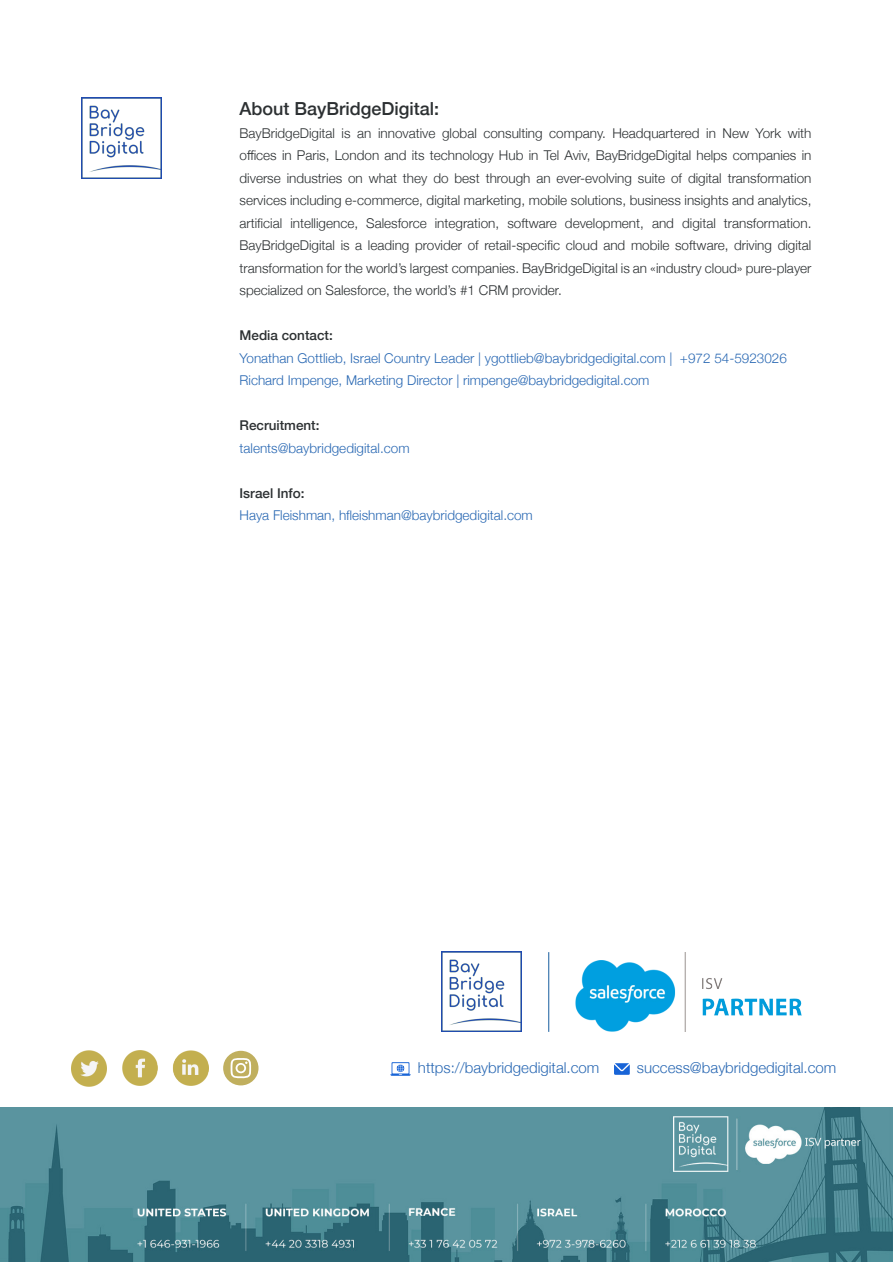
<style>
.page{position:relative;width:893px;height:1263px;background:#fff}
.page>*{position:absolute;margin:0;border:0;box-sizing:border-box;transform-origin:0 0}
.t1{font:500 18px "Helvetica Neue";color:#2c3032}
.t2{font:300 15px "Helvetica Neue";color:#2968b3}
.t3{font:300 13.5px/22.5px "Helvetica Neue";color:#2c3032;text-align:justify}
.t4{font:300 13.5px "Helvetica Neue";color:#2968b3}
.t5{font:500 13.5px "Helvetica Neue";color:#2c3032}
</style>
<div class="page">
<img style="left:0;top:1107px;width:893px;height:155px">
<img style="left:391px;top:1062px;width:19px;height:13px">
<img style="left:614px;top:1064px;width:15px;height:10px">
<img style="left:71px;top:1051px;width:36px;height:35px">
<img style="left:122px;top:1051px;width:36px;height:34px">
<img style="left:173px;top:1051px;width:35px;height:34px">
<div style="left:223px;top:1051px;width:35px;height:34px;background:#c0af5e;border-radius:50%"></div>
<svg style="left:230px;top:1058px;width:21px;height:20px"></svg>
<img style="left:441px;top:951px;width:80px;height:81px">
<img style="left:575px;top:952px;width:227px;height:80px">
<hr style="left:548px;top:952px;width:1px;height:80px;background:#175d9e">
<img style="left:82px;top:98px;width:80px;height:80px">
<p class="t1" style="left:239px;top:94px;width:201px">About BayBridgeDigital:</p>
<p class="t3" style="left:239px;top:121px;width:573px">BayBridgeDigital is an innovative global consulting company. Headquartered in New York with offices in Paris, London and its technology Hub in Tel Aviv, BayBridgeDigital helps companies in diverse industries on what they do best through an ever-evolving suite of digital transformation services including e-commerce, digital marketing, mobile solutions, business insights and analytics, artificial intelligence, Salesforce integration, software development, and digital transformation.<br>BayBridgeDigital is a leading provider of retail-specific cloud and mobile software, driving digital transformation for the world’s largest companies. BayBridgeDigital is an «industry cloud» pure-player specialized on Salesforce, the world’s #1 CRM provider.</p>
<p class="t5" style="left:239px;top:325px;width:95px">Media contact:</p>
<p class="t4" style="left:239px;top:347px;width:549px">Yonathan Gottlieb, Israel Country Leader | ygottlieb@baybridgedigital.com | +972 54-5923026</p>
<p class="t4" style="left:239px;top:370px;width:412px">Richard Impenge, Marketing Director | rimpenge@baybridgedigital.com</p>
<p class="t5" style="left:239px;top:415px;width:82px">Recruitment:</p>
<p class="t4" style="left:239px;top:437px;width:172px">talents@baybridgedigital.com</p>
<p class="t5" style="left:239px;top:482px;width:67px">Israel Info:</p>
<p class="t4" style="left:239px;top:505px;width:295px">Haya Fleishman, hfleishman@baybridgedigital.com</p>
<p class="t2" style="left:418px;top:1056px;width:183px">https://baybridgedigital.com</p>
<p class="t2" style="left:637px;top:1056px;width:201px">success@baybridgedigital.com</p>
</div>
